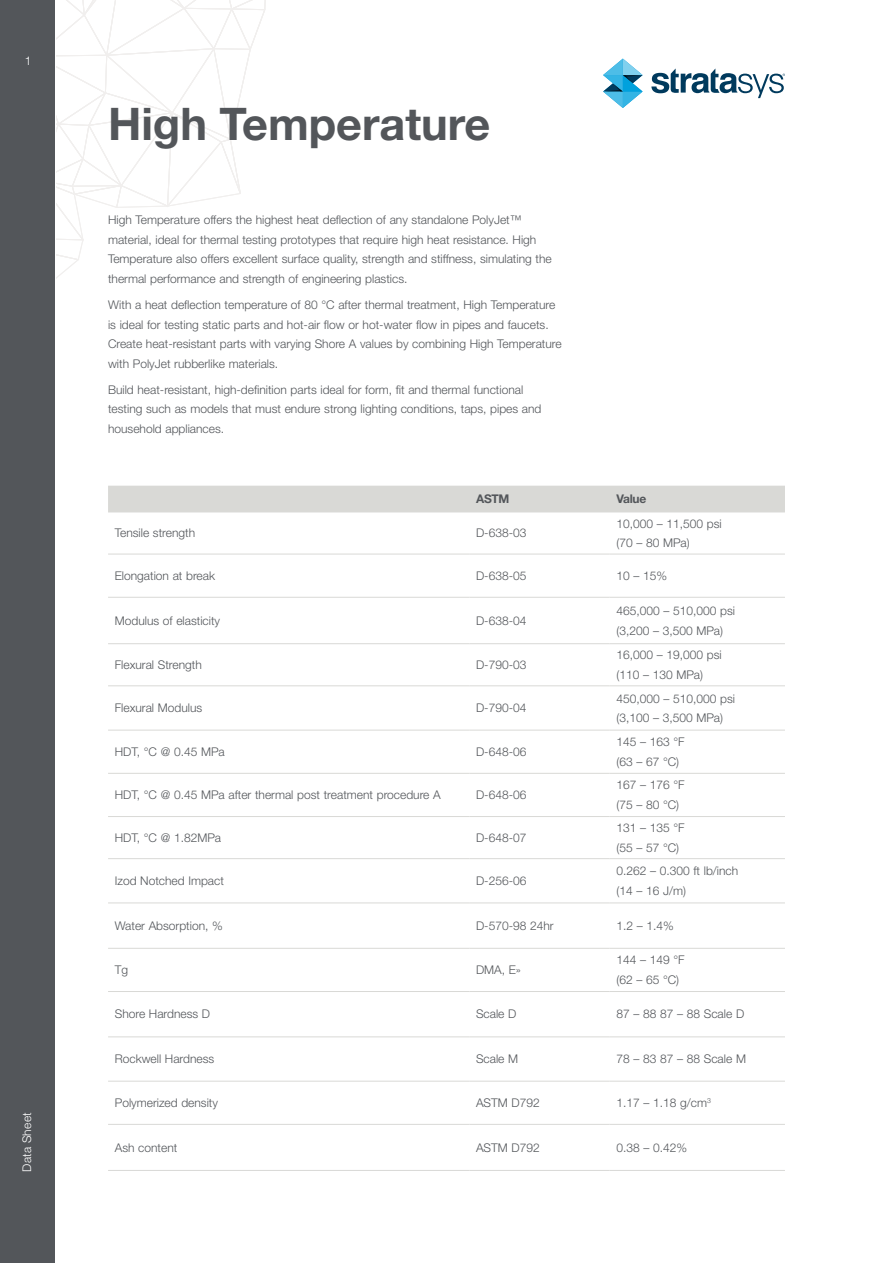
<style>
.page{position:relative;width:893px;height:1263px;background:#fff}
.page>*{position:absolute;margin:0;border:0;box-sizing:border-box;transform-origin:0 0}
.Page_Title{font:700 45px "Helvetica Neue LT Std";color:#53565a}
.Para{font:300 12px/19.5px "Helvetica Neue LT Std";color:#53565a}
.TBL_-_Body{font:300 12px/19.5px "Helvetica Neue LT Std";color:#53565a}
.t1{font:300 12px "Helvetica Neue LT Std";letter-spacing:.015em;color:#fff}
.TBL_-_Header{font:700 12px "Helvetica Neue LT Std";letter-spacing:-.02em;color:#53565a}
</style>
<div class="page">
<div style="left:0;top:0;width:55px;height:1263px;background:#53565a"></div>
<svg style="left:56px;top:0;width:210px;height:279px"></svg>
<svg style="left:603px;top:59px;width:40px;height:49px"></svg>
<svg style="left:651px;top:68px;width:134px;height:30px"></svg>
<div style="left:108px;top:216px;width:460px;height:217px;background:#fff"></div>
<div style="left:108px;top:486px;width:677px;height:27px;background:#d9d9d6"></div>
<svg style="left:108px;top:553px;width:677px;height:528px"></svg>
<hr style="left:108px;top:554px;width:361px;height:1px;background:#d9d9d6">
<hr style="left:469px;top:554px;width:141px;height:1px;background:#d9d9d6">
<hr style="left:610px;top:554px;width:175px;height:1px;background:#d9d9d6">
<hr style="left:108px;top:597px;width:361px;height:1px;background:#d9d9d6">
<hr style="left:469px;top:597px;width:141px;height:1px;background:#d9d9d6">
<hr style="left:610px;top:597px;width:175px;height:1px;background:#d9d9d6">
<hr style="left:108px;top:643px;width:361px;height:1px;background:#d9d9d6">
<hr style="left:469px;top:643px;width:141px;height:1px;background:#d9d9d6">
<hr style="left:610px;top:643px;width:175px;height:1px;background:#d9d9d6">
<hr style="left:108px;top:685px;width:361px;height:1px;background:#d9d9d6">
<hr style="left:469px;top:685px;width:141px;height:1px;background:#d9d9d6">
<hr style="left:610px;top:685px;width:175px;height:1px;background:#d9d9d6">
<hr style="left:108px;top:730px;width:361px;height:1px;background:#d9d9d6">
<hr style="left:469px;top:730px;width:141px;height:1px;background:#d9d9d6">
<hr style="left:610px;top:730px;width:175px;height:1px;background:#d9d9d6">
<hr style="left:108px;top:773px;width:361px;height:1px;background:#d9d9d6">
<hr style="left:469px;top:773px;width:141px;height:1px;background:#d9d9d6">
<hr style="left:610px;top:773px;width:175px;height:1px;background:#d9d9d6">
<hr style="left:108px;top:816px;width:361px;height:1px;background:#d9d9d6">
<hr style="left:469px;top:816px;width:141px;height:1px;background:#d9d9d6">
<hr style="left:610px;top:816px;width:175px;height:1px;background:#d9d9d6">
<hr style="left:108px;top:858px;width:361px;height:1px;background:#d9d9d6">
<hr style="left:469px;top:858px;width:141px;height:1px;background:#d9d9d6">
<hr style="left:610px;top:858px;width:175px;height:1px;background:#d9d9d6">
<hr style="left:108px;top:902px;width:361px;height:1px;background:#d9d9d6">
<hr style="left:469px;top:902px;width:141px;height:1px;background:#d9d9d6">
<hr style="left:610px;top:902px;width:175px;height:1px;background:#d9d9d6">
<hr style="left:108px;top:948px;width:361px;height:1px;background:#d9d9d6">
<hr style="left:469px;top:948px;width:141px;height:1px;background:#d9d9d6">
<hr style="left:610px;top:948px;width:175px;height:1px;background:#d9d9d6">
<hr style="left:108px;top:991px;width:361px;height:1px;background:#d9d9d6">
<hr style="left:469px;top:991px;width:141px;height:1px;background:#d9d9d6">
<hr style="left:610px;top:991px;width:175px;height:1px;background:#d9d9d6">
<hr style="left:108px;top:1036px;width:361px;height:1px;background:#d9d9d6">
<hr style="left:469px;top:1036px;width:141px;height:1px;background:#d9d9d6">
<hr style="left:610px;top:1036px;width:175px;height:1px;background:#d9d9d6">
<hr style="left:108px;top:1081px;width:361px;height:1px;background:#d9d9d6">
<hr style="left:469px;top:1081px;width:141px;height:1px;background:#d9d9d6">
<hr style="left:610px;top:1081px;width:175px;height:1px;background:#d9d9d6">
<hr style="left:108px;top:1124px;width:361px;height:1px;background:#d9d9d6">
<hr style="left:469px;top:1124px;width:141px;height:1px;background:#d9d9d6">
<hr style="left:610px;top:1124px;width:175px;height:1px;background:#d9d9d6">
<hr style="left:108px;top:1170px;width:361px;height:1px;background:#d9d9d6">
<hr style="left:469px;top:1170px;width:141px;height:1px;background:#d9d9d6">
<hr style="left:610px;top:1170px;width:175px;height:1px;background:#d9d9d6">
<p class="t1" style="left:25px;top:53px;width:8px">1</p>
<p class="t1" style="left:20px;top:1171px;width:61px;rotate:-90deg">Data Sheet</p>
<p class="Page_Title" style="left:108px;top:96px;width:384px">High Temperature</p>
<p class="Para" style="left:108px;top:210px;width:445px">High Temperature offers the highest heat deflection of any standalone PolyJet™ material, ideal for thermal testing prototypes that require high heat resistance. High Temperature also offers excellent surface quality, strength and stiffness, simulating the thermal performance and strength of engineering plastics.</p>
<p class="Para" style="left:108px;top:295px;width:455px">With a heat deflection temperature of 80 °C after thermal treatment, High Temperature is ideal for testing static parts and hot-air flow or hot-water flow in pipes and faucets.<br>Create heat-resistant parts with varying Shore A values by combining High Temperature with PolyJet rubberlike materials.</p>
<p class="Para" style="left:108px;top:380px;width:435px">Build heat-resistant, high-definition parts ideal for form, fit and thermal functional testing such as models that must endure strong lighting conditions, taps, pipes and household appliances.</p>
<p class="TBL_-_Header" style="left:476px;top:492px;width:35px">ASTM</p>
<p class="TBL_-_Header" style="left:616px;top:492px;width:31px">Value</p>
<p class="TBL_-_Body" style="left:115px;top:523px;width:82px">Tensile strength</p>
<p class="TBL_-_Body" style="left:476px;top:523px;width:52px">D-638-03</p>
<p class="TBL_-_Body" style="left:616px;top:513px;width:107px">10,000 – 11,500 psi (70 – 80 MPa)</p>
<p class="TBL_-_Body" style="left:115px;top:566px;width:102px">Elongation at break</p>
<p class="TBL_-_Body" style="left:476px;top:566px;width:52px">D-638-05</p>
<p class="TBL_-_Body" style="left:616px;top:566px;width:52px">10 – 15%</p>
<p class="TBL_-_Body" style="left:115px;top:610px;width:107px">Modulus of elasticity</p>
<p class="TBL_-_Body" style="left:476px;top:610px;width:52px">D-638-04</p>
<p class="TBL_-_Body" style="left:616px;top:601px;width:120px">465,000 – 510,000 psi (3,200 – 3,500 MPa)</p>
<p class="TBL_-_Body" style="left:115px;top:655px;width:89px">Flexural Strength</p>
<p class="TBL_-_Body" style="left:476px;top:655px;width:52px">D-790-03</p>
<p class="TBL_-_Body" style="left:616px;top:645px;width:107px">16,000 – 19,000 psi (110 – 130 MPa)</p>
<p class="TBL_-_Body" style="left:115px;top:698px;width:89px">Flexural Modulus</p>
<p class="TBL_-_Body" style="left:476px;top:698px;width:52px">D-790-04</p>
<p class="TBL_-_Body" style="left:616px;top:688px;width:120px">450,000 – 510,000 psi (3,100 – 3,500 MPa)</p>
<p class="TBL_-_Body" style="left:115px;top:742px;width:112px">HDT, °C @ 0.45 MPa</p>
<p class="TBL_-_Body" style="left:476px;top:742px;width:52px">D-648-06</p>
<p class="TBL_-_Body" style="left:616px;top:732px;width:70px">145 – 163 °F (63 – 67 °C)</p>
<p class="TBL_-_Body" style="left:115px;top:785px;width:327px">HDT, °C @ 0.45 MPa after thermal post treatment procedure A</p>
<p class="TBL_-_Body" style="left:476px;top:785px;width:52px">D-648-06</p>
<p class="TBL_-_Body" style="left:616px;top:775px;width:70px">167 – 176 °F (75 – 80 °C)</p>
<p class="TBL_-_Body" style="left:115px;top:828px;width:108px">HDT, °C @ 1.82MPa</p>
<p class="TBL_-_Body" style="left:476px;top:828px;width:52px">D-648-07</p>
<p class="TBL_-_Body" style="left:616px;top:818px;width:70px">131 – 135 °F (55 – 57 °C)</p>
<p class="TBL_-_Body" style="left:115px;top:871px;width:111px">Izod Notched Impact</p>
<p class="TBL_-_Body" style="left:476px;top:871px;width:52px">D-256-06</p>
<p class="TBL_-_Body" style="left:616px;top:861px;width:123px">0.262 – 0.300 ft lb/inch (14 – 16 J/m)</p>
<p class="TBL_-_Body" style="left:115px;top:916px;width:110px">Water Absorption, %</p>
<p class="TBL_-_Body" style="left:476px;top:916px;width:79px">D-570-98 24hr</p>
<p class="TBL_-_Body" style="left:616px;top:916px;width:59px">1.2 – 1.4%</p>
<p class="TBL_-_Body" style="left:115px;top:960px;width:15px">Tg</p>
<p class="TBL_-_Body" style="left:476px;top:960px;width:47px">DMA, E»</p>
<p class="TBL_-_Body" style="left:616px;top:950px;width:70px">144 – 149 °F (62 – 65 °C)</p>
<p class="TBL_-_Body" style="left:115px;top:1004px;width:97px">Shore Hardness D</p>
<p class="TBL_-_Body" style="left:476px;top:1004px;width:42px">Scale D</p>
<p class="TBL_-_Body" style="left:616px;top:1004px;width:129px">87 – 88 87 – 88 Scale D</p>
<p class="TBL_-_Body" style="left:115px;top:1049px;width:101px">Rockwell Hardness</p>
<p class="TBL_-_Body" style="left:476px;top:1049px;width:44px">Scale M</p>
<p class="TBL_-_Body" style="left:616px;top:1049px;width:131px">78 – 83 87 – 88 Scale M</p>
<p class="TBL_-_Body" style="left:115px;top:1093px;width:105px">Polymerized density</p>
<p class="TBL_-_Body" style="left:476px;top:1093px;width:65px">ASTM D792</p>
<p class="TBL_-_Body" style="left:616px;top:1093px;width:96px">1.17 – 1.18 g/cm<sup>3</sup></p>
<p class="TBL_-_Body" style="left:115px;top:1137px;width:64px">Ash content</p>
<p class="TBL_-_Body" style="left:476px;top:1137px;width:65px">ASTM D792</p>
<p class="TBL_-_Body" style="left:616px;top:1137px;width:72px">0.38 – 0.42%</p>
</div>
